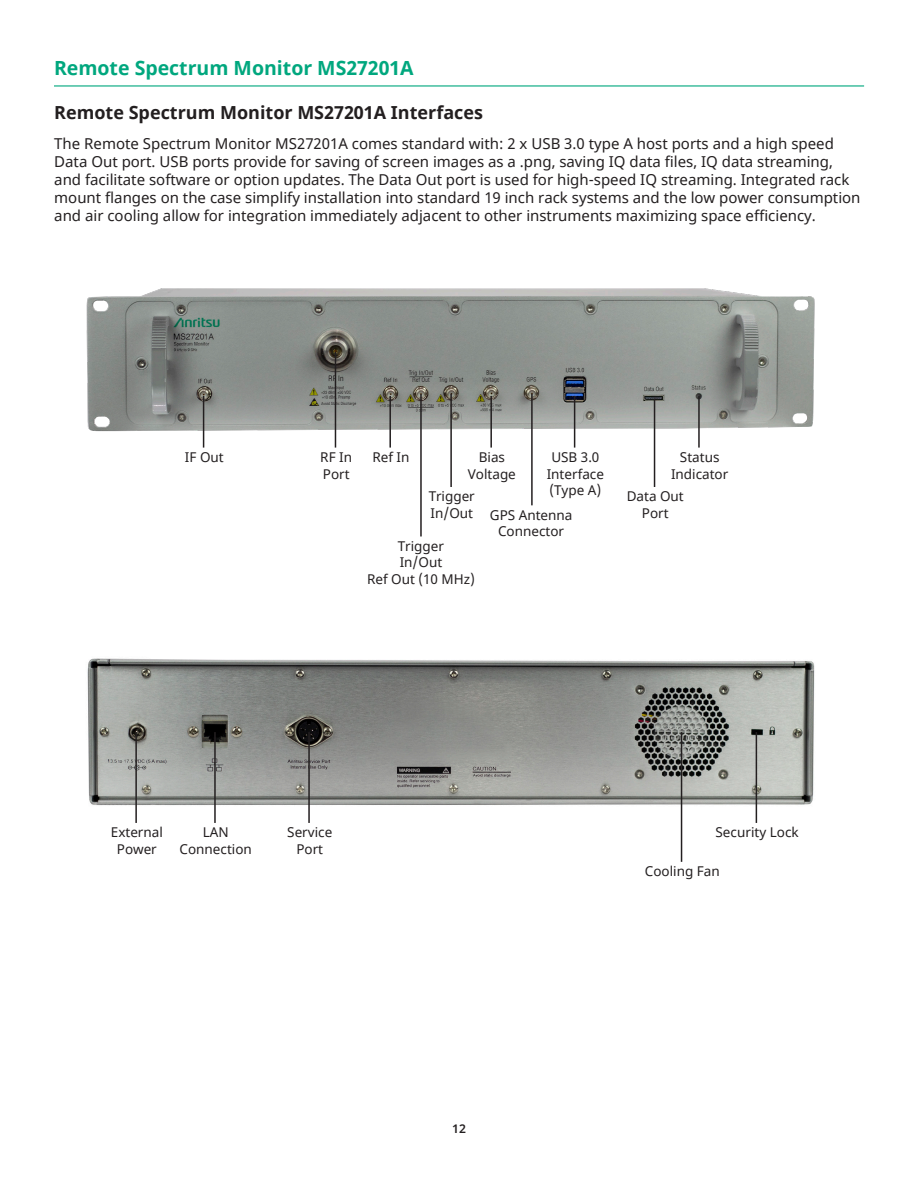
<style>
.page{position:relative;width:918px;height:1188px;background:#fff}
.page>*{position:absolute;margin:0;border:0;box-sizing:border-box;transform-origin:0 0}
.t1{font:700 19.5px "Noto Sans";color:#00a77e}
.t2{font:700 18px "Noto Sans";color:#231f20}
.t3{font:15px/18px "Noto Sans";color:#231f20}
.t4{font:13.5px/16.5px "Noto Sans";color:#231f20;text-align:center}
.t5{font:600 12px "Noto Sans";color:#231f20}
</style>
<div class="page">
<hr style="left:54px;top:85px;width:810px;height:2px;background:#00a77e">
<img style="left:86px;top:288px;width:729px;height:180px">
<img style="left:87px;top:658px;width:728px;height:170px">
<hr style="left:698px;top:396px;width:2px;height:52px;background:#231f20">
<hr style="left:756px;top:732px;width:1px;height:91px;background:#231f20">
<hr style="left:308px;top:732px;width:2px;height:91px;background:#231f20">
<hr style="left:214px;top:732px;width:2px;height:91px;background:#231f20">
<hr style="left:135px;top:732px;width:2px;height:91px;background:#231f20">
<hr style="left:681px;top:732px;width:1px;height:130px;background:#231f20">
<hr style="left:574px;top:396px;width:1px;height:52px;background:#231f20">
<hr style="left:490px;top:396px;width:2px;height:52px;background:#231f20">
<hr style="left:389px;top:396px;width:2px;height:52px;background:#231f20">
<hr style="left:335px;top:352px;width:1px;height:96px;background:#231f20">
<hr style="left:203px;top:396px;width:1px;height:52px;background:#231f20">
<hr style="left:450px;top:394px;width:2px;height:93px;background:#231f20">
<hr style="left:531px;top:394px;width:2px;height:111px;background:#231f20">
<hr style="left:420px;top:394px;width:2px;height:142px;background:#231f20">
<hr style="left:654px;top:399px;width:1px;height:88px;background:#231f20">
<p class="t1" style="left:54px;top:54px;width:361px">Remote Spectrum Monitor MS27201A</p>
<p class="t2" style="left:54px;top:99px;width:430px">Remote Spectrum Monitor MS27201A Interfaces</p>
<p class="t3" style="left:54px;top:135px;width:808px">The Remote Spectrum Monitor MS27201A comes standard with: 2 x USB 3.0 type A host ports and a high speed Data Out port. USB ports provide for saving of screen images as a .png, saving IQ data files, IQ data streaming, and facilitate software or option updates. The Data Out port is used for high-speed IQ streaming. Integrated rack mount flanges on the case simplify installation into standard 19 inch rack systems and the low power consumption and air cooling allow for integration immediately adjacent to other instruments maximizing space efficiency.</p>
<p class="t4" style="left:185px;top:449px;width:40px">IF Out</p>
<p class="t4" style="left:320px;top:449px;width:33px">RF In</p>
<p class="t4" style="left:372px;top:449px;width:39px">Ref In</p>
<p class="t4" style="left:323px;top:466px;width:28px">Port</p>
<p class="t4" style="left:479px;top:449px;width:28px">Bias</p>
<p class="t4" style="left:468px;top:466px;width:49px">Voltage</p>
<p class="t4" style="left:551px;top:449px;width:50px">USB 3.0</p>
<p class="t4" style="left:547px;top:466px;width:59px">Interface</p>
<p class="t4" style="left:549px;top:482px;width:53px">(Type A)</p>
<p class="t4" style="left:429px;top:489px;width:48px">Trigger</p>
<p class="t4" style="left:431px;top:505px;width:44px">In/Out</p>
<p class="t4" style="left:490px;top:507px;width:84px">GPS Antenna<br>Connector</p>
<p class="t4" style="left:398px;top:538px;width:48px">Trigger</p>
<p class="t4" style="left:400px;top:555px;width:44px">In/Out</p>
<p class="t4" style="left:367px;top:571px;width:109px">Ref Out (10 MHz)</p>
<p class="t4" style="left:680px;top:449px;width:41px">Status</p>
<p class="t4" style="left:671px;top:466px;width:59px">Indicator</p>
<p class="t4" style="left:627px;top:489px;width:59px">Data Out</p>
<p class="t4" style="left:642px;top:505px;width:28px">Port</p>
<p class="t4" style="left:111px;top:825px;width:54px">External</p>
<p class="t4" style="left:117px;top:841px;width:42px">Power</p>
<p class="t4" style="left:203px;top:825px;width:27px">LAN</p>
<p class="t4" style="left:180px;top:841px;width:74px">Connection</p>
<p class="t4" style="left:287px;top:825px;width:47px">Service</p>
<p class="t4" style="left:716px;top:825px;width:85px">Security Lock</p>
<p class="t4" style="left:296px;top:841px;width:28px">Port</p>
<p class="t4" style="left:645px;top:864px;width:76px">Cooling Fan</p>
<p class="t5" style="left:452px;top:1121px;width:15px">12</p>
</div>
